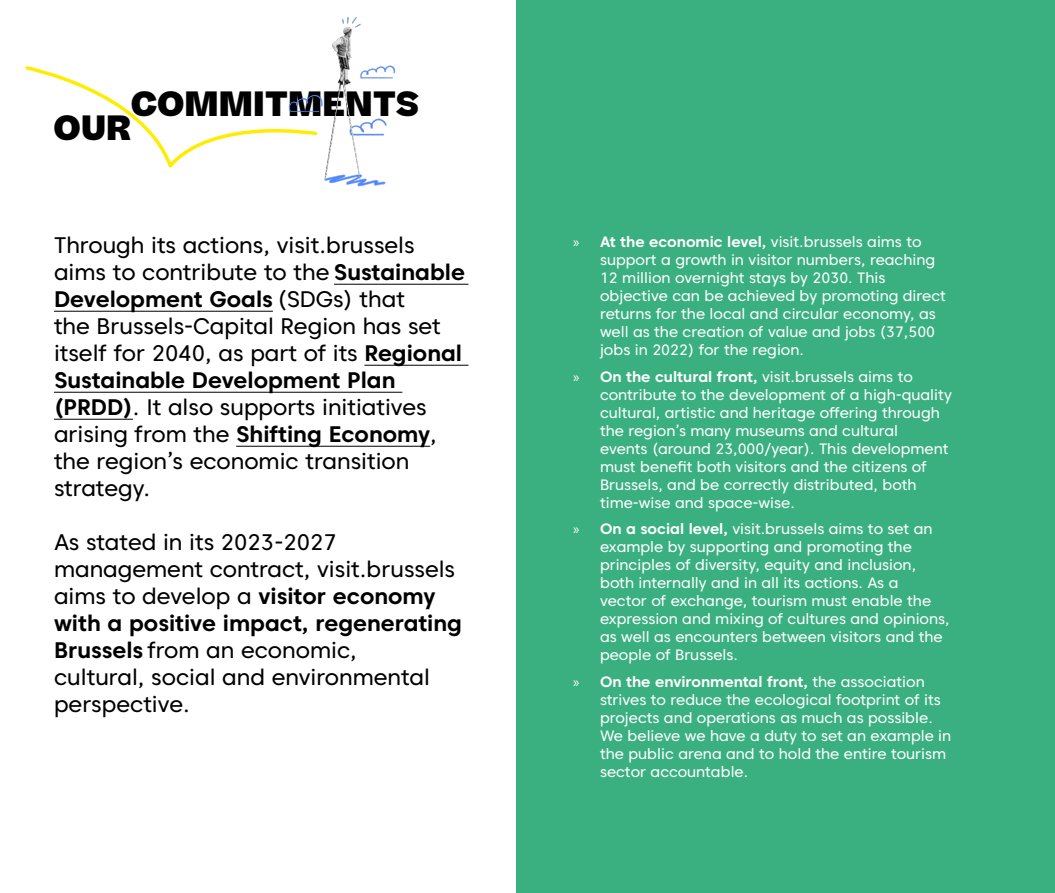
<style>
.page{position:relative;width:1055px;height:893px;background:#fff}
.page>*{position:absolute;margin:0;border:0;box-sizing:border-box;transform-origin:0 0}
.t1{font:800 33.45px "Beatrice";color:#000}
.t2{font:22.5px/27px "Caros";color:#000}
.t3{font:15px/18px "Caros";color:#fff}
.s1{font-weight:700}
.s2{font-family:"Myriad Pro"}
</style>
<div class="page">
<div style="left:516px;top:0;width:538px;height:893px;background:#3ab080"></div>
<hr style="left:334px;top:284px;width:134px;height:1px;background:#000">
<hr style="left:54px;top:311px;width:219px;height:1px;background:#000">
<hr style="left:364px;top:365px;width:104px;height:1px;background:#000">
<hr style="left:54px;top:392px;width:348px;height:1px;background:#000">
<hr style="left:54px;top:419px;width:79px;height:1px;background:#000">
<hr style="left:236px;top:446px;width:194px;height:1px;background:#000">
<svg style="left:25px;top:66px;width:226px;height:102px"></svg>
<img style="left:251px;top:17px;width:145px;height:170px">
<p class="t1" style="left:131px;top:80px;width:289px">COMMITMENTS</p>
<p class="t1" style="left:54px;top:105px;width:79px">OUR</p>
<p class="t2" style="left:54px;top:231px;width:412px">Through its actions, visit.brussels aims to contribute to the <span class="s1">Sustainable Development Goals</span> (SDGs) that<br>the Brussels-Capital Region has set itself for 2040, as part of its <span class="s1">Regional Sustainable Development Plan (PRDD)</span>. It also supports initiatives arising from the <span class="s1">Shifting Economy</span>, the region’s economic transition strategy.</p>
<p class="t2" style="left:54px;top:528px;width:409px">As stated in its 2023-2027 management contract, visit.brussels aims to develop a <span class="s1">visitor economy with a positive impact, regenerating<br>Brussels</span> from an economic,<br>cultural, social and environmental perspective.</p>
<p class="t3" style="left:600px;top:233px;width:347px;text-indent:-27px"><span class="s2">»</span> <span class="s1">At the economic level,</span> visit.brussels aims to support a growth in visitor numbers, reaching 12 million overnight stays by 2030. This objective can be achieved by promoting direct returns for the local and circular economy, as well as the creation of value and jobs (37,500 jobs in 2022) for the region.</p>
<p class="t3" style="left:600px;top:367px;width:353px;text-indent:-27px"><span class="s2">»</span> <span class="s1">On the cultural front,</span> visit.brussels aims to contribute to the development of a high-quality cultural, artistic and heritage offering through the region’s many museums and cultural<br>events (around 23,000/year). This development must benefit both visitors and the citizens of Brussels, and be correctly distributed, both time-wise and space-wise.</p>
<p class="t3" style="left:600px;top:520px;width:351px;text-indent:-27px"><span class="s2">»</span> <span class="s1">On a social level,</span> visit.brussels aims to set an example by supporting and promoting the principles of diversity, equity and inclusion, both internally and in all its actions. As a<br>vector of exchange, tourism must enable the expression and mixing of cultures and opinions, as well as encounters between visitors and the people of Brussels.</p>
<p class="t3" style="left:600px;top:672px;width:353px;text-indent:-27px"><span class="s2">»</span> <span class="s1">On the environmental front,</span> the association strives to reduce the ecological footprint of its projects and operations as much as possible.<br>We believe we have a duty to set an example in the public arena and to hold the entire tourism sector accountable.</p>
</div>
